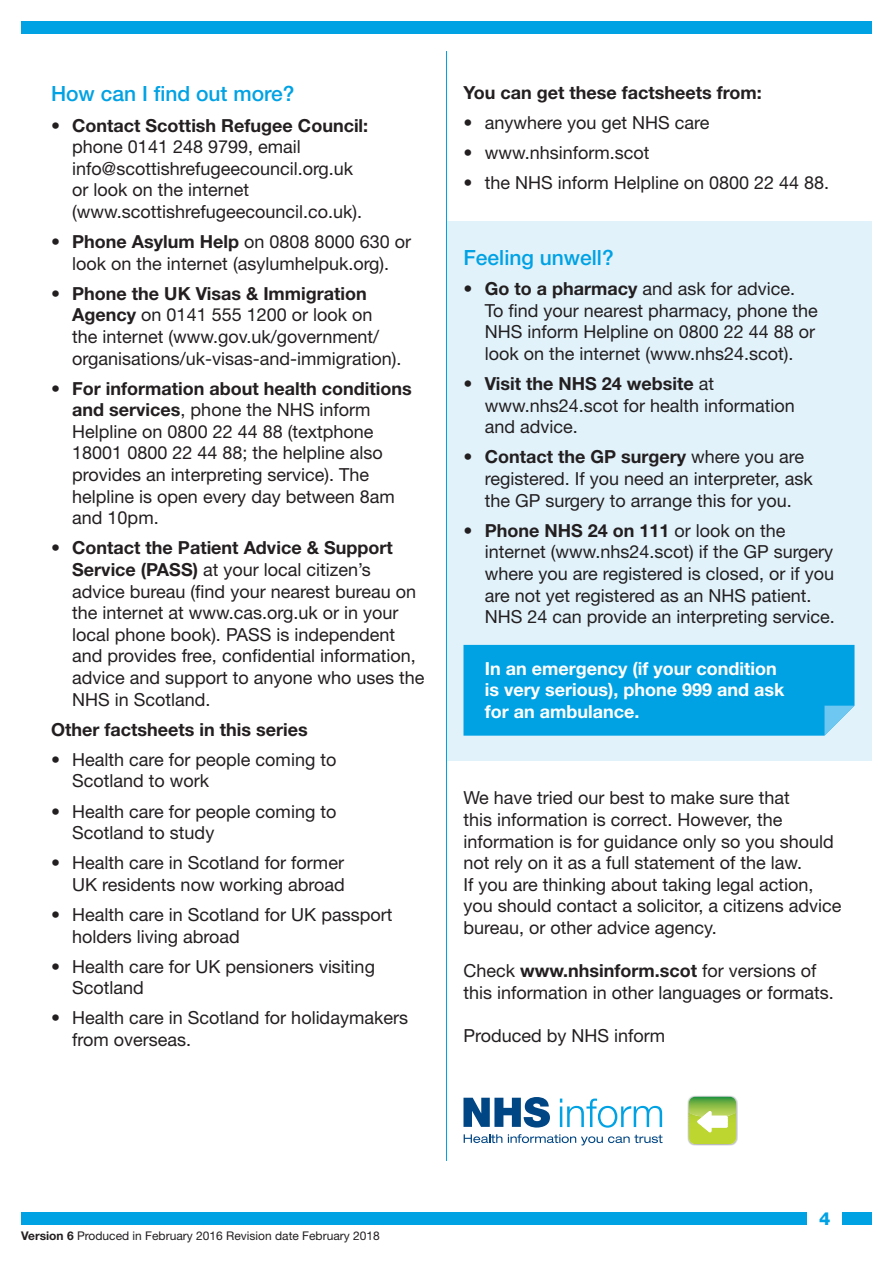
<style>
.page{position:relative;width:893px;height:1263px;background:#fff}
.page>*{position:absolute;margin:0;border:0;box-sizing:border-box;transform-origin:0 0}
.Sub_title_heading{font:500 21px "Helvetica Neue LT";color:#00a2e4}
.bullets{font:18px/21.6px "Helvetica Neue LT";color:#231f20}
.Body_copy{font:18px/21.6px "Helvetica Neue LT";color:#231f20}
.bullets-2{font:700 18px/21.6px "Helvetica Neue LT";color:#fff}
.bullets-3{font:700 18px "Helvetica Neue LT";color:#231f20}
.t1{font:800 18px "Helvetica Neue LT";color:#00a2e4}
.t2{font:12px "Helvetica Neue LT";color:#231f20}
.s1{font-weight:700}
</style>
<div class="page">
<div style="left:21px;top:1212px;width:851px;height:13px;background:#00a2e4"></div>
<div style="left:808px;top:1205px;width:34px;height:26px;background:#fff"></div>
<div style="left:21px;top:21px;width:851px;height:13px;background:#00a2e4"></div>
<div style="left:447px;top:221px;width:425px;height:539px;background:#e1f2fb"></div>
<div style="left:463px;top:645px;width:391px;height:91px;background:#00a2e4"></div>
<svg style="left:463px;top:1097px;width:87px;height:30px"></svg>
<svg style="left:560px;top:1098px;width:102px;height:30px"></svg>
<svg style="left:464px;top:1134px;width:38px;height:9px"></svg>
<svg style="left:508px;top:1134px;width:154px;height:11px"></svg>
<img style="left:687px;top:1095px;width:51px;height:50px">
<hr style="left:689px;top:1117px;width:47px;height:1px;background:#b4d133">
<hr style="left:689px;top:1118px;width:47px;height:1px;background:#b6d232">
<hr style="left:689px;top:1119px;width:47px;height:2px;background:#b8d332">
<hr style="left:689px;top:1121px;width:47px;height:1px;background:#b9d431">
<hr style="left:689px;top:1122px;width:47px;height:1px;background:#bad531">
<hr style="left:689px;top:1123px;width:47px;height:2px;background:#bbd531">
<hr style="left:689px;top:1125px;width:47px;height:4px;background:#bcd531">
<div style="left:689px;top:1129px;width:47px;height:15px;background:#bdd630"></div>
<svg style="left:697px;top:1117px;width:31px;height:15px"></svg>
<img style="left:689px;top:1097px;width:47px;height:20px">
<img style="left:702px;top:1111px;width:25px;height:6px">
<hr style="left:446px;top:51px;width:1px;height:1110px;background:#00a2e4">
<p class="Sub_title_heading" style="left:51px;top:81px;width:245px">How can I find out more?</p>
<p class="bullets" style="left:72px;top:114px;width:297px;text-indent:-21px">• <span class="s1">Contact Scottish Refugee Council: </span>phone 0141 248 9799, email info@scottishrefugeecouncil.org.uk or look on the internet (www.scottishrefugeecouncil.co.uk).</p>
<p class="bullets" style="left:51px;top:231px;width:361px;text-align:center">• <span class="s1">Phone Asylum Help</span> on 0808 8000 630 or look on the internet (asylumhelpuk.org).</p>
<p class="bullets" style="left:72px;top:282px;width:331px;text-indent:-21px">• <span class="s1">Phone the UK Visas &amp; Immigration Agency</span> on 0141 555 1200 or look on the internet (www.gov.uk/government/ organisations/uk-visas-and-immigration).</p>
<p class="bullets" style="left:72px;top:377px;width:341px;text-indent:-21px">• <span class="s1">For information about health conditions and services</span>, phone the NHS inform Helpline on 0800 22 44 88 (textphone 18001 0800 22 44 88; the helpline also provides an interpreting service). The helpline is open every day between 8am and 10pm.</p>
<p class="bullets" style="left:72px;top:537px;width:354px;text-indent:-21px">• <span class="s1">Contact the Patient Advice &amp; Support Service (PASS)</span> at your local citizen’s advice bureau (find your nearest bureau on the internet at www.cas.org.uk or in your local phone book). PASS is independent and provides free, confidential information, advice and support to anyone who uses the NHS in Scotland.</p>
<p class="bullets-3" style="left:51px;top:718px;width:258px">Other factsheets in this series</p>
<p class="bullets" style="left:72px;top:748px;width:266px;text-indent:-21px">• Health care for people coming to<br>Scotland to work</p>
<p class="bullets" style="left:72px;top:800px;width:266px;text-indent:-21px">• Health care for people coming to<br>Scotland to study</p>
<p class="bullets" style="left:51px;top:852px;width:295px;text-align:right">• Health care in Scotland for former<br>UK residents now working abroad</p>
<p class="bullets" style="left:72px;top:903px;width:322px;text-indent:-21px">• Health care in Scotland for UK passport holders living abroad</p>
<p class="bullets" style="left:72px;top:955px;width:304px;text-indent:-21px">• Health care for UK pensioners visiting<br>Scotland</p>
<p class="bullets" style="left:72px;top:1007px;width:337px;text-indent:-21px">• Health care in Scotland for holidaymakers from overseas.</p>
<p class="bullets-3" style="left:463px;top:82px;width:300px">You can get these factsheets from:</p>
<p class="bullets" style="left:463px;top:112px;width:247px">• anywhere you get NHS care</p>
<p class="bullets" style="left:463px;top:142px;width:187px">• www.nhsinform.scot</p>
<p class="bullets" style="left:463px;top:172px;width:367px">• the NHS inform Helpline on 0800 22 44 88.</p>
<p class="Sub_title_heading" style="left:463px;top:245px;width:152px">Feeling unwell?</p>
<p class="bullets" style="left:485px;top:278px;width:335px;text-indent:-21px">• <span class="s1">Go to a pharmacy</span> and ask for advice.<br>To find your nearest pharmacy, phone the NHS inform Helpline on 0800 22 44 88 or look on the internet (www.nhs24.scot).</p>
<p class="bullets" style="left:485px;top:373px;width:312px;text-indent:-21px">• <span class="s1">Visit the NHS 24 website</span> at www.nhs24.scot for health information and advice.</p>
<p class="bullets" style="left:485px;top:446px;width:330px;text-indent:-21px">• <span class="s1">Contact the GP surgery</span> where you are registered. If you need an interpreter, ask the GP surgery to arrange this for you.</p>
<p class="bullets" style="left:485px;top:519px;width:352px;text-indent:-21px">• <span class="s1">Phone NHS 24 on 111</span> or look on the internet (www.nhs24.scot) if the GP surgery where you are registered is closed, or if you are not yet registered as an NHS patient.<br>NHS 24 can provide an interpreting service.</p>
<p class="bullets-2" style="left:485px;top:657px;width:301px">In an emergency (if your condition is very serious), phone 999 and ask for an ambulance.</p>
<p class="Body_copy" style="left:463px;top:787px;width:380px">We have tried our best to make sure that<br>this information is correct. However, the information is for guidance only so you should not rely on it as a full statement of the law.<br>If you are thinking about taking legal action, you should contact a solicitor, a citizens advice bureau, or other advice agency.</p>
<p class="Body_copy" style="left:463px;top:960px;width:372px">Check <span class="s1">www.nhsinform.scot</span> for versions of this information in other languages or formats.</p>
<p class="Body_copy" style="left:463px;top:1025px;width:203px">Produced by NHS inform</p>
<p class="t2" style="left:21px;top:1229px;width:360px"><span class="s1">Version 6</span> Produced in February 2016 Revision date February 2018</p>
<p class="t1" style="left:819px;top:1207px;width:13px">4</p>
</div>
